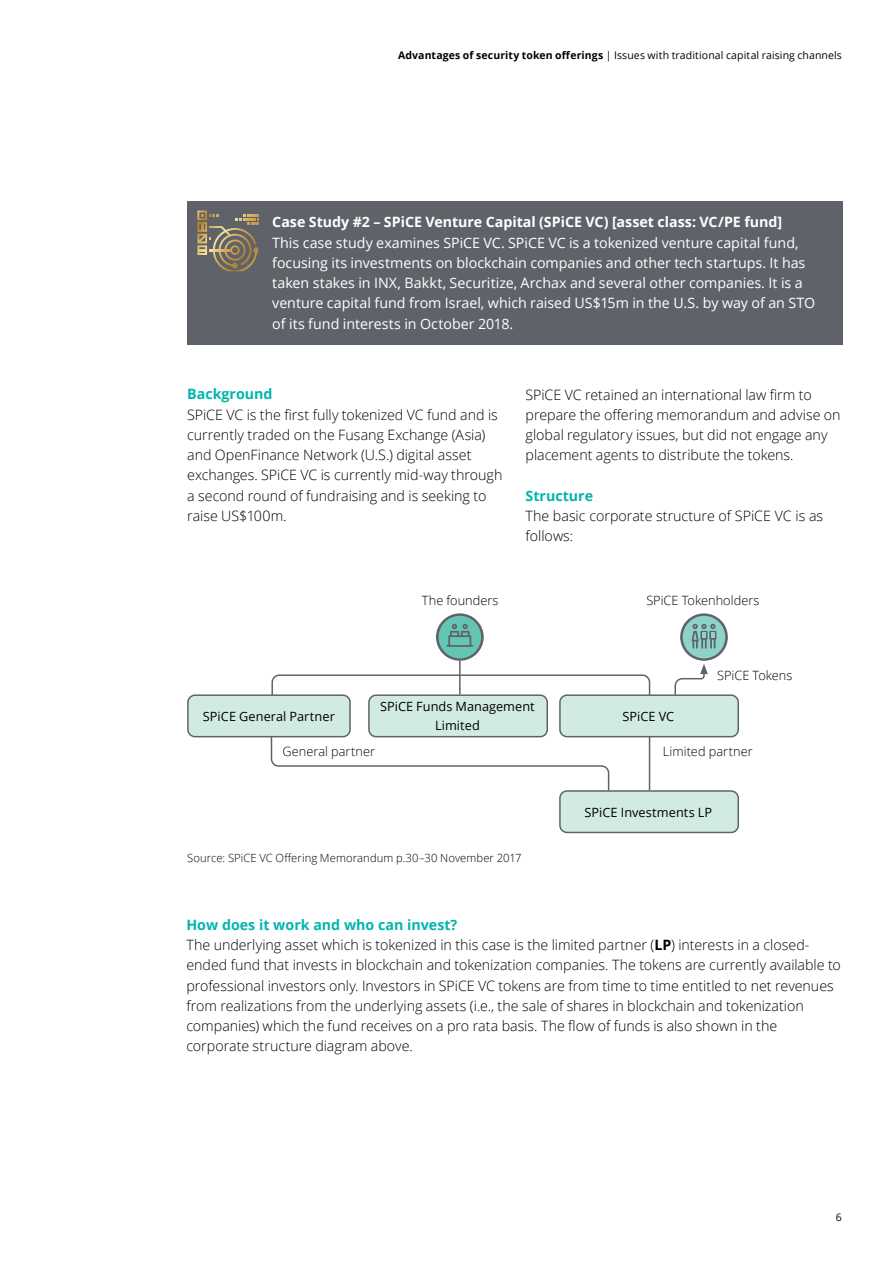
<style>
.page{position:relative;width:893px;height:1263px;background:#fff}
.page>*{position:absolute;margin:0;border:0;box-sizing:border-box;transform-origin:0 0}
.t1{font:300 14.25px/20.2px "Open Sans";color:#000}
.t2{font:14.25px/20.2px "Open Sans";color:#fff}
.t3{font:700 14.25px "Open Sans";color:#fff}
.t4{font:700 14.25px "Open Sans";color:#00b5ae}
.t5{font:12.75px/18.8px "Open Sans";letter-spacing:.005em;color:#000;text-align:center}
.t6{font:300 12.75px "Open Sans";letter-spacing:.005em;color:#000}
.t7{font:300 11.25px "Open Sans";letter-spacing:.005em;color:#000}
.t8{font:10.5px "Open Sans";letter-spacing:.01em;color:#000}
.s1{font-weight:700}
.s2{font-weight:700;color:#00b5ae}
</style>
<div class="page">
<svg style="left:680px;top:613px;width:48px;height:48px"></svg>
<svg style="left:271px;top:674px;width:380px;height:20px"></svg>
<div style="left:187px;top:201px;width:656px;height:143px;background:#5f6369"></div>
<svg style="left:197px;top:211px;width:61px;height:60px"></svg>
<div style="left:188px;top:695px;width:162px;height:42px;background:#d2ebe2;border-radius:7px"></div>
<div style="left:187px;top:694px;width:164px;height:43px;border:2px solid #5f6369;border-radius:7px"></div>
<div style="left:369px;top:695px;width:178px;height:42px;background:#d2ebe2;border-radius:7px"></div>
<div style="left:368px;top:694px;width:180px;height:43px;border:2px solid #5f6369;border-radius:7px"></div>
<div style="left:560px;top:695px;width:178px;height:42px;background:#d2ebe2;border-radius:7px"></div>
<div style="left:559px;top:694px;width:180px;height:43px;border:2px solid #5f6369;border-radius:7px"></div>
<div style="left:560px;top:791px;width:178px;height:41px;background:#d2ebe2;border-radius:7px"></div>
<div style="left:559px;top:790px;width:180px;height:43px;border:2px solid #5f6369;border-radius:7px"></div>
<svg style="left:683px;top:616px;width:42px;height:42px;background:#8bb8b6"></svg>
<svg style="left:436px;top:613px;width:48px;height:48px"></svg>
<svg style="left:439px;top:616px;width:42px;height:42px;background:#71b3a9"></svg>
<hr style="left:459px;top:661px;width:2px;height:33px;background:#5f6369">
<svg style="left:270px;top:734px;width:340px;height:58px"></svg>
<hr style="left:649px;top:736px;width:1px;height:54px;background:#5f6369">
<svg style="left:674px;top:664px;width:34px;height:32px"></svg>
<p class="t8" style="left:398px;top:48px;width:445px"><span class="s1">Advantages of security token offerings</span> | Issues with traditional capital raising channels</p>
<p class="t3" style="left:272px;top:212px;width:512px">Case Study #2 – SPiCE Venture Capital (SPiCE VC) [asset class: VC/PE fund]</p>
<p class="t2" style="left:272px;top:232px;width:545px">This case study examines SPiCE VC. SPiCE VC is a tokenized venture capital fund, focusing its investments on blockchain companies and other tech startups. It has taken stakes in INX, Bakkt, Securitize, Archax and several other companies. It is a venture capital fund from Israel, which raised US$15m in the U.S. by way of an STO of its fund interests in October 2018.</p>
<p class="t4" style="left:187px;top:384px;width:87px">Background</p>
<p class="t1" style="left:187px;top:404px;width:317px">SPiCE VC is the first fully tokenized VC fund and is currently traded on the Fusang Exchange (Asia) and OpenFinance Network (U.S.) digital asset exchanges. SPiCE VC is currently mid-way through a second round of fundraising and is seeking to raise US$100m.</p>
<p class="t1" style="left:526px;top:384px;width:317px">SPiCE VC retained an international law firm to prepare the offering memorandum and advise on global regulatory issues, but did not engage any placement agents to distribute the tokens.</p>
<p class="t4" style="left:526px;top:485px;width:69px">Structure</p>
<p class="t1" style="left:526px;top:505px;width:299px">The basic corporate structure of SPiCE VC is as follows:</p>
<p class="t6" style="left:422px;top:592px;width:78px">The founders</p>
<p class="t6" style="left:646px;top:592px;width:115px">SPiCE Tokenholders</p>
<p class="t5" style="left:203px;top:706px;width:133px">SPiCE General Partner</p>
<p class="t5" style="left:380px;top:697px;width:156px">SPiCE Funds Management<br>Limited</p>
<p class="t5" style="left:623px;top:706px;width:53px">SPiCE VC</p>
<p class="t6" style="left:717px;top:667px;width:77px">SPiCE Tokens</p>
<p class="t6" style="left:282px;top:742px;width:94px">General partner</p>
<p class="t6" style="left:663px;top:742px;width:91px">Limited partner</p>
<p class="t7" style="left:187px;top:850px;width:336px">Source: SPiCE VC Offering Memorandum p.30–30 November 2017</p>
<p class="t5" style="left:585px;top:802px;width:129px">SPiCE Investments LP</p>
<p class="t1" style="left:186px;top:914px;width:656px"><span class="s2">How does it work and who can invest?<br></span>The underlying asset which is tokenized in this case is the limited partner (<span class="s1">LP</span>) interests in a closed&shy;ended fund that invests in blockchain and tokenization companies. The tokens are currently available to professional investors only. Investors in SPiCE VC tokens are from time to time entitled to net revenues from realizations from the underlying assets (i.e., the sale of shares in blockchain and tokenization companies) which the fund receives on a pro rata basis. The flow of funds is also shown in the corporate structure diagram above.</p>
<p class="t8" style="left:836px;top:1210px;width:8px">6</p>
</div>
